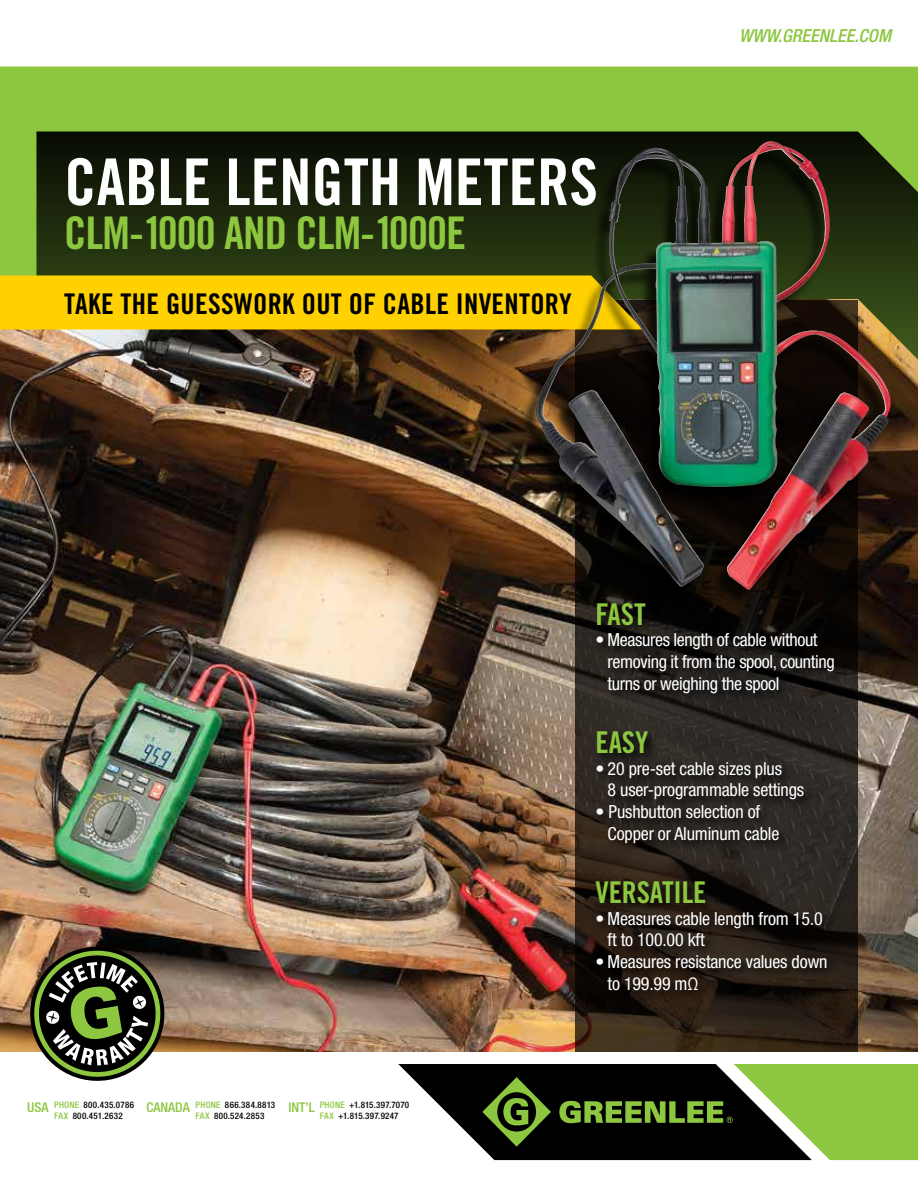
<style>
.page{position:relative;width:918px;height:1188px;background:#fff}
.page>*{position:absolute;margin:0;border:0;box-sizing:border-box;transform-origin:0 0}
.t1{font:64.5px "Trade Gothic LT Std Bd Cn 20";color:#fff}
.t2{font:45px "Trade Gothic LT Std Bd Cn 20";letter-spacing:-.02em;color:#8dc63f}
.t3{font:30px "Trade Gothic LT Std Bd Cn 20";letter-spacing:-.005em;color:#8dc63f}
.t4{font:28.5px "Trade Gothic LT Std Bd Cn 20";letter-spacing:.01em;color:#000}
.t5{font:condensed 18px/21.6px "Helvetica Neue LT Std";letter-spacing:-.01em;color:#fff}
.t6{font:italic 500 condensed 18px "Helvetica Neue LT Std";color:#8dc63f}
.t7{font:500 condensed 13.5px "Helvetica Neue LT Std";color:#8dc63f}
.t8{font:500 condensed 9px "Helvetica Neue LT Std";letter-spacing:.03em;color:#000}
.s1{color:#8dc63f}
</style>
<div class="page">
<img style="left:0;top:359px;width:918px;height:693px">
<svg style="left:575px;top:608px;width:282px;height:444px"></svg>
<svg style="left:593px;top:608px;width:254px;height:394px"></svg>
<div style="left:0;top:67px;width:918px;height:292px;background:#8dc63f"></div>
<svg style="left:36px;top:132px;width:882px;height:242px"></svg>
<svg style="left:398px;top:1064px;width:520px;height:96px"></svg>
<div style="left:0;top:275px;width:519px;height:54px;background:#ffd100"></div>
<div style="left:519px;top:146px;width:369px;height:462px;background:#000;opacity:.75"></div>
<img style="left:533px;top:141px;width:237px;height:446px">
<svg style="left:25px;top:941px;width:145px;height:140px"></svg>
<h1 class="t1" style="left:64px;top:143px;width:535px">CABLE LENGTH METERS</h1>
<h2 class="t2" style="left:64px;top:205px;width:403px">CLM-1000 AND CLM-1000E</h2>
<h3 class="t4" style="left:64px;top:287px;width:509px">TAKE THE GUESSWORK OUT OF CABLE INVENTORY</h3>
<p class="t6" style="left:739px;top:25px;width:153px">WWW.GREENLEE.COM</p>
<p class="t7" style="left:27px;top:1099px;width:23px">USA</p>
<p class="t7" style="left:146px;top:1099px;width:45px">CANADA</p>
<p class="t7" style="left:289px;top:1099px;width:28px">INT’L</p>
<p class="t8" style="left:54px;top:1110px;width:70px"><span class="s1">FAX</span> 800.451.2632</p>
<p class="t8" style="left:196px;top:1110px;width:70px"><span class="s1">FAX</span> 800.524.2853</p>
<p class="t8" style="left:320px;top:1110px;width:80px"><span class="s1">FAX</span> +1.815.397.9247</p>
<p class="t8" style="left:54px;top:1100px;width:81px"><span class="s1">PHONE</span> 800.435.0786</p>
<p class="t8" style="left:196px;top:1100px;width:81px"><span class="s1">PHONE</span> 866.384.8813</p>
<p class="t8" style="left:320px;top:1100px;width:91px"><span class="s1">PHONE</span> +1.815.397.7070</p>
<h3 class="t3" style="left:596px;top:596px;width:52px">FAST</h3>
<p class="t5" style="left:608px;top:629px;width:229px;text-indent:-12px">• Measures length of cable without removing it from the spool, counting turns or weighing the spool</p>
<h3 class="t3" style="left:596px;top:724px;width:54px">EASY</h3>
<p class="t5" style="left:608px;top:758px;width:198px;text-indent:-12px">• 20 pre-set cable sizes plus<br>8 user-programmable settings</p>
<p class="t5" style="left:608px;top:801px;width:173px;text-indent:-12px">• Pushbutton selection of<br>Copper or Aluminum cable</p>
<h3 class="t3" style="left:596px;top:874px;width:112px">VERSATILE</h3>
<p class="t5" style="left:608px;top:908px;width:217px;text-indent:-12px">• Measures cable length from 15.0 ft to 100.00 kft</p>
<p class="t5" style="left:608px;top:951px;width:221px;text-indent:-12px">• Measures resistance values down to 199.99 mΩ</p>
</div>
